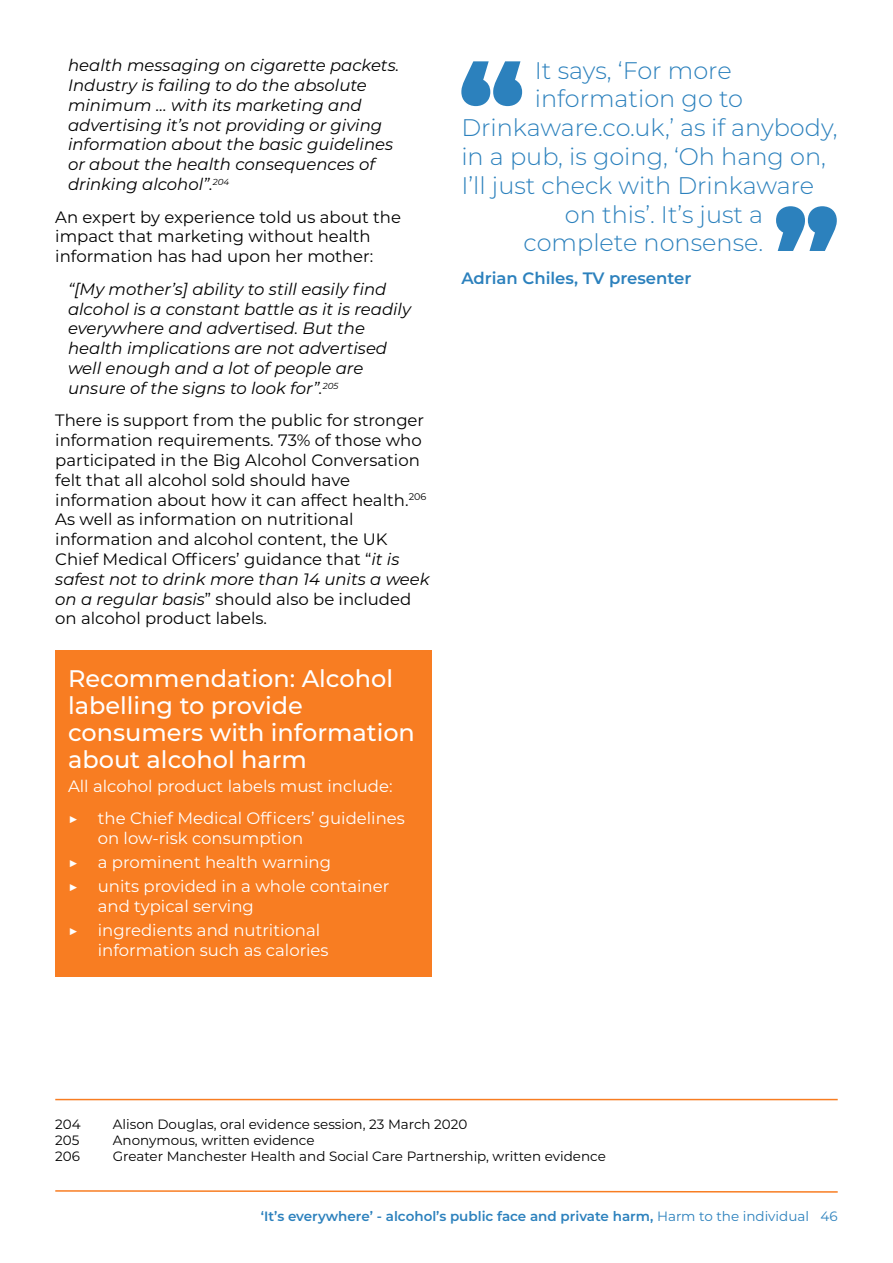
<style>
.page{position:relative;width:893px;height:1263px;background:#fff}
.page>*{position:absolute;margin:0;border:0;box-sizing:border-box;transform-origin:0 0}
.t1{font:300 24px "Montserrat";color:#2c81bd}
.t2{font:500 24px/27px "Montserrat";color:#fff}
.t3{font:16.5px/19.8px "Montserrat";color:#000}
.t4{font:italic 16.5px/19.8px "Montserrat";color:#000}
.t5{font:16.5px/24px "Montserrat";color:#fff}
.t6{font:600 16.5px "Montserrat";color:#2c81bd}
.t7{font:13.5px "Montserrat";color:#000}
.t8{font:600 13.5px "Montserrat";color:#2c81bd}
.s1{font-style:italic}
.s2{font-weight:400}
</style>
<div class="page">
<svg style="left:55px;top:1190px;width:783px;height:3px"></svg>
<hr style="left:55px;top:1099px;width:783px;height:1px;background:#f87d22">
<div style="left:55px;top:651px;width:377px;height:326px;background:#f87d22"></div>
<svg style="left:461px;top:61px;width:61px;height:45px"></svg>
<svg style="left:776px;top:206px;width:61px;height:45px"></svg>
<p class="t4" style="left:68px;top:55px;width:333px">health messaging on cigarette packets.<br>Industry is failing to do the absolute minimum … with its marketing and advertising it’s not providing or giving information about the basic guidelines or about the health consequences of drinking alcohol”.<sup>204</sup></p>
<p class="t3" style="left:55px;top:206px;width:347px">An expert by experience told us about the impact that marketing without health information has had upon her mother:</p>
<p class="t4" style="left:68px;top:278px;width:344px">“[My mother’s] ability to still easily find alcohol is a constant battle as it is readily everywhere and advertised. But the health implications are not advertised well enough and a lot of people are unsure of the signs to look for”.<sup>205</sup></p>
<p class="t3" style="left:55px;top:410px;width:376px">There is support from the public for stronger information requirements. 73% of those who participated in the Big Alcohol Conversation felt that all alcohol sold should have information about how it can affect health.<sup>206<br></sup>As well as information on nutritional information and alcohol content, the UK Chief Medical Officers’ guidance that “<span class="s1">it is safest not to drink more than 14 units a week on a regular basis</span>” should also be included on alcohol product labels.</p>
<h1 class="t2" style="left:68px;top:664px;width:348px">Recommendation: Alcohol labelling to provide consumers with information about alcohol harm</h1>
<p class="t5" style="left:68px;top:769px;width:338px;line-height:32.5px">All alcohol product labels must include: ▶ the Chief Medical Officers’ guidelines</p>
<p class="t5" style="left:68px;top:826px;width:323px;text-indent:30px">on low-risk consumption<br>▶ a prominent health warning<br>▶ units provided in a whole container</p>
<p class="t5" style="left:68px;top:893px;width:254px;text-indent:30px">and typical serving<br>▶ ingredients and nutritional</p>
<p class="t5" style="left:98px;top:937px;width:232px">information such as calories</p>
<h1 class="t1" style="left:535px;top:54px;width:198px">It says, ‘For more</h1>
<h1 class="t1" style="left:535px;top:82px;width:210px">information go to</h1>
<h1 class="t1" style="left:461px;top:111px;width:378px">Drinkaware.co.uk,’ as if anybody,</h1>
<h1 class="t1" style="left:461px;top:140px;width:366px">in a pub, is going, ‘Oh hang on,</h1>
<h1 class="t1" style="left:461px;top:169px;width:354px">I’ll just check with Drinkaware</h1>
<h1 class="t1" style="left:565px;top:198px;width:200px">on this’. It’s just a</h1>
<h1 class="t1" style="left:524px;top:226px;width:241px">complete nonsense.</h1>
<p class="t6" style="left:461px;top:266px;width:231px">Adrian Chiles, TV presenter</p>
<p class="t7" style="left:55px;top:1114px;width:27px">204</p>
<p class="t7" style="left:113px;top:1114px;width:356px">Alison Douglas, oral evidence session, 23 March 2020</p>
<p class="t7" style="left:55px;top:1131px;width:26px">205</p>
<p class="t7" style="left:113px;top:1131px;width:203px">Anonymous, written evidence</p>
<p class="t7" style="left:55px;top:1147px;width:26px">206</p>
<p class="t7" style="left:113px;top:1147px;width:495px">Greater Manchester Health and Social Care Partnership, written evidence</p>
<p class="t8" style="left:261px;top:1206px;width:578px">‘It’s everywhere’ - alcohol’s public face and private harm, <span class="s2">Harm to the individual 46</span></p>
</div>
